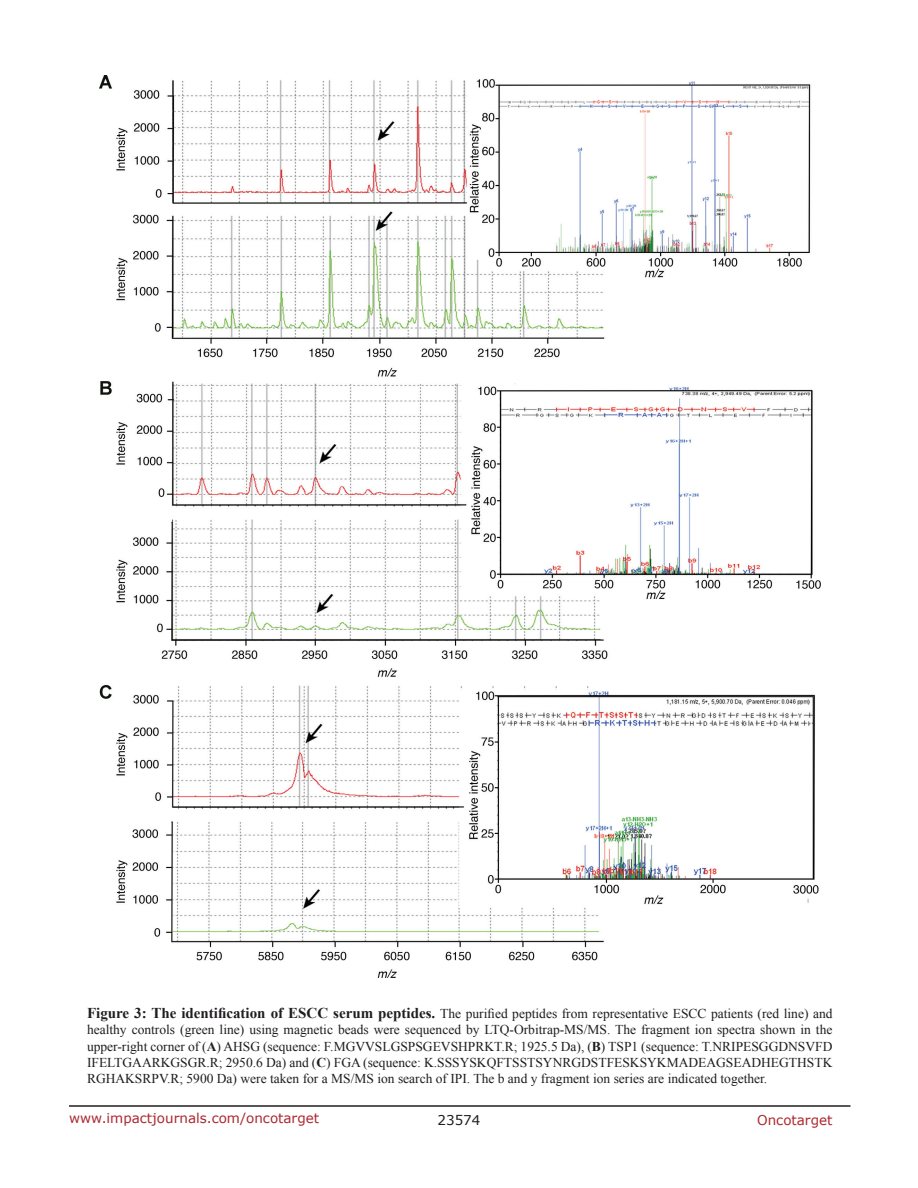
<style>
.page{position:relative;width:918px;height:1188px;background:#fff}
.page>*{position:absolute;margin:0;border:0;box-sizing:border-box;transform-origin:0 0}
.t1{font:13.5px/16.2px "Times New Roman";color:#201d20;text-align:justify}
.t2{font:13.5px "Verdana";color:#ac2830}
.t3{font:13.5px "Verdana";color:#201d20}
.s1{font-weight:700;font-size:15px}
.s2{font-weight:700}
</style>
<div class="page">
<hr style="left:69px;top:1105px;width:781px;height:2px;background:#231f20">
<img style="left:99px;top:76px;width:721px;height:901px">
<p class="t1" style="left:87px;top:1005px;width:747px"><span class="s1">Figure 3: The identification of ESCC serum peptides.</span> The purified peptides from representative ESCC patients (red line) and healthy controls (green line) using magnetic beads were sequenced by LTQ-Orbitrap-MS/MS. The fragment ion spectra shown in the upper-right corner of (<span class="s2">A</span>) AHSG (sequence: F.MGVVSLGSPSGEVSHPRKT.R; 1925.5 Da), (<span class="s2">B</span>) TSP1 (sequence: T.NRIPESGGDNSVFD IFELTGAARKGSGR.R; 2950.6 Da) and (<span class="s2">C</span>) FGA (sequence: K.SSSYSKQFTSSTSYNRGDSTFESKSYKMADEAGSEADHEGTHSTK RGHAKSRPV.R; 5900 Da) were taken for a MS/MS ion search of IPI. The b and y fragment ion series are indicated together.</p>
<p class="t2" style="left:69px;top:1109px;width:252px">www.impactjournals.com/oncotarget</p>
<p class="t3" style="left:438px;top:1111px;width:44px">23574</p>
<p class="t2" style="left:757px;top:1111px;width:77px">Oncotarget</p>
</div>
